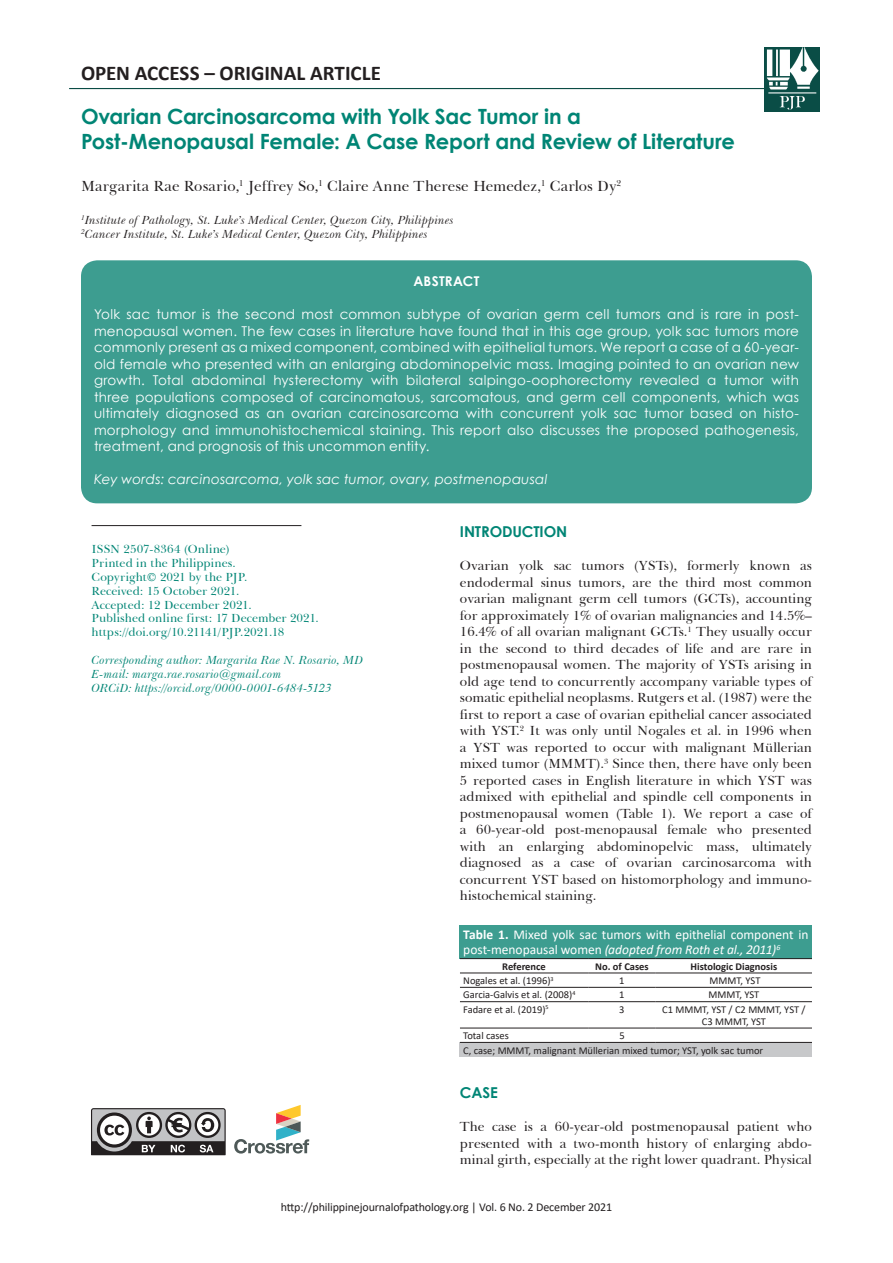
<style>
.page{position:relative;width:893px;height:1263px;background:#fff}
.page>*{position:absolute;margin:0;border:0;box-sizing:border-box;transform-origin:0 0}
.t1{font:700 21px/25.5px "Century Gothic";letter-spacing:-.005em;color:#008575}
.t2{font:700 21px "Calibri";color:#231f20}
.t3{font:15px "Baskerville BT";letter-spacing:.005em;color:#231f20}
.t4{font:700 15px "Century Gothic";letter-spacing:-.01em;color:#008575}
.t5{font:13.5px/16.5px "Baskerville BT";color:#231f20;text-align:justify}
.t6{font:13.5px/16.5px "Century Gothic";letter-spacing:.015em;color:#fff;text-align:justify}
.t7{font:13.5px/15px "Calibri";letter-spacing:-.005em;color:#fff}
.t8{font:italic 13.5px "Century Gothic";letter-spacing:.015em;color:#fff}
.t9{font:700 13.5px "Century Gothic";letter-spacing:.02em;color:#fff}
.t10{font:12px/13.8px "Baskerville BT";letter-spacing:.005em;color:#008575}
.t11{font:italic 12px/13.8px "Baskerville BT";letter-spacing:.02em;color:#231f20}
.t12{font:italic 12px/13.8px "Baskerville BT";letter-spacing:.01em;color:#008575}
.t13{font:12px "Calibri";letter-spacing:-.01em;color:#231f20}
.t14{font:10.5px/12px "Calibri";color:#231f20;text-align:center}
.t15{font:700 10.5px "Calibri";color:#231f20}
.s1{font-weight:700}
.s2{font-style:italic}
</style>
<div class="page">
<div style="left:81px;top:260px;width:731px;height:243px;background:#3d9d90;border-radius:16px"></div>
<hr style="left:92px;top:525px;width:209px;height:1px;background:#231f20">
<div style="left:460px;top:925px;width:352px;height:34px;background:#3d9d90"></div>
<div style="left:460px;top:1042px;width:352px;height:15px;background:#c7c8ca"></div>
<hr style="left:460px;top:958px;width:128px;height:1px;background:#231f20">
<hr style="left:588px;top:958px;width:68px;height:1px;background:#231f20">
<hr style="left:656px;top:958px;width:156px;height:1px;background:#231f20">
<hr style="left:460px;top:972px;width:128px;height:1px;background:#231f20">
<hr style="left:588px;top:972px;width:68px;height:1px;background:#231f20">
<hr style="left:656px;top:972px;width:156px;height:1px;background:#231f20">
<hr style="left:460px;top:987px;width:128px;height:1px;background:#231f20">
<hr style="left:588px;top:987px;width:68px;height:1px;background:#231f20">
<hr style="left:656px;top:987px;width:156px;height:1px;background:#231f20">
<hr style="left:460px;top:1001px;width:128px;height:1px;background:#231f20">
<hr style="left:588px;top:1001px;width:68px;height:1px;background:#231f20">
<hr style="left:656px;top:1001px;width:156px;height:1px;background:#231f20">
<hr style="left:460px;top:1028px;width:128px;height:1px;background:#231f20">
<hr style="left:588px;top:1028px;width:68px;height:1px;background:#231f20">
<hr style="left:656px;top:1028px;width:156px;height:1px;background:#231f20">
<hr style="left:460px;top:1042px;width:128px;height:1px;background:#231f20">
<hr style="left:588px;top:1042px;width:68px;height:1px;background:#231f20">
<hr style="left:656px;top:1042px;width:156px;height:1px;background:#231f20">
<hr style="left:69px;top:88px;width:702px;height:1px;background:#0a4c45">
<svg style="left:91px;top:1108px;width:135px;height:47px"></svg>
<svg style="left:234px;top:1105px;width:75px;height:48px"></svg>
<img style="left:765px;top:48px;width:55px;height:64px">
<h1 class="t2" style="left:81px;top:58px;width:301px">OPEN ACCESS – ORIGINAL ARTICLE</h1>
<h1 class="t1" style="left:81px;top:102px;width:655px">Ovarian Carcinosarcoma with Yolk Sac Tumor in a<br>Post-Menopausal Female: A Case Report and Review of Literature</h1>
<p class="t3" style="left:81px;top:177px;width:542px">Margarita Rae Rosario,<sup>1</sup> Jeffrey So,<sup>1</sup> Claire Anne Therese Hemedez,<sup>1</sup> Carlos Dy<sup>2</sup></p>
<p class="t11" style="left:81px;top:213px;width:374px"><sup>1</sup>Institute of Pathology, St. Luke’s Medical Center, Quezon City, Philippines<br><sup>2</sup>Cancer Institute, St. Luke’s Medical Center, Quezon City, Philippines</p>
<p class="t9" style="left:413px;top:271px;width:68px">ABSTRACT</p>
<p class="t6" style="left:94px;top:306px;width:706px">Yolk sac tumor is the second most common subtype of ovarian germ cell tumors and is rare in post&shy;menopausal women. The few cases in literature have found that in this age group, yolk sac tumors more commonly present as a mixed component, combined with epithelial tumors. We report a case of a 60-year&shy;old female who presented with an enlarging abdominopelvic mass. Imaging pointed to an ovarian new growth. Total abdominal hysterectomy with bilateral salpingo-oophorectomy revealed a tumor with three populations composed of carcinomatous, sarcomatous, and germ cell components, which was ultimately diagnosed as an ovarian carcinosarcoma with concurrent yolk sac tumor based on histo&shy;morphology and immunohistochemical staining. This report also discusses the proposed pathogenesis, treatment, and prognosis of this uncommon entity.</p>
<p class="t8" style="left:94px;top:470px;width:455px">Key words: carcinosarcoma, yolk sac tumor, ovary, postmenopausal</p>
<p class="t4" style="left:460px;top:520px;width:109px">INTRODUCTION</p>
<p class="t5" style="left:460px;top:557px;width:354px">Ovarian yolk sac tumors (YSTs), formerly known as endodermal sinus tumors, are the third most common ovarian malignant germ cell tumors (GCTs), accounting for approximately 1% of ovarian malignancies and 14.5%– 16.4% of all ovarian malignant GCTs.<sup>1</sup> They usually occur in the second to third decades of life and are rare in postmenopausal women. The majority of YSTs arising in old age tend to concurrently accompany variable types of somatic epithelial neoplasms. Rutgers et al. (1987) were the first to report a case of ovarian epithelial cancer associated with YST.<sup>2</sup> It was only until Nogales et al. in 1996 when a YST was reported to occur with malignant Müllerian mixed tumor (MMMT).<sup>3</sup> Since then, there have only been 5 reported cases in English literature in which YST was admixed with epithelial and spindle cell components in postmenopausal women (Table 1). We report a case of a 60-year-old post-menopausal female who presented with an enlarging abdominopelvic mass, ultimately diagnosed as a case of ovarian carcinosarcoma with concurrent YST based on histomorphology and immuno&shy;histochemical staining.</p>
<p class="t10" style="left:92px;top:542px;width:229px">ISSN 2507-8364 (Online)<br>Printed in the Philippines.<br>Copyright© 2021 by the PJP.<br>Received: 15 October 2021.<br>Accepted: 12 December 2021.<br>Published online first: 17 December 2021. https://doi.org/10.21141/PJP.2021.18</p>
<p class="t12" style="left:92px;top:653px;width:273px">Corresponding author: Margarita Rae N. Rosario, MD<br>E-mail: marga.rae.rosario@gmail.com<br>ORCiD: https://orcid.org/0000-0001-6484-5123</p>
<p class="t7" style="left:463px;top:927px;width:347px"><span class="s1">Table 1.</span> Mixed yolk sac tumors with epithelial component in post-menopausal women <span class="s2">(adopted from Roth et al., 2011)</span><sup>6</sup></p>
<p class="t15" style="left:502px;top:959px;width:45px">Reference</p>
<p class="t15" style="left:595px;top:959px;width:55px">No. of Cases</p>
<p class="t15" style="left:690px;top:959px;width:88px">Histologic Diagnosis</p>
<p class="t14" style="left:463px;top:974px;width:92px">Nogales et al. (1996)<sup>3</sup></p>
<p class="t14" style="left:619px;top:974px;width:7px">1</p>
<p class="t14" style="left:710px;top:974px;width:52px">MMMT, YST</p>
<p class="t14" style="left:463px;top:989px;width:114px">Garcia-Galvis et al. (2008)<sup>4</sup></p>
<p class="t14" style="left:619px;top:989px;width:7px">1</p>
<p class="t14" style="left:708px;top:989px;width:52px">MMMT, YST</p>
<p class="t14" style="left:463px;top:1003px;width:87px">Fadare et al. (2019)<sup>5</sup></p>
<p class="t14" style="left:619px;top:1003px;width:7px">3</p>
<p class="t14" style="left:662px;top:1003px;width:145px">C1 MMMT, YST / C2 MMMT, YST /<br>C3 MMMT, YST</p>
<p class="t14" style="left:463px;top:1029px;width:47px">Total cases</p>
<p class="t14" style="left:463px;top:1028px;width:302px;line-height:14.4px;text-align:left;text-indent:156px">5<br>C, case; MMMT, malignant Müllerian mixed tumor; YST, yolk sac tumor</p>
<p class="t4" style="left:460px;top:1081px;width:39px">CASE</p>
<p class="t5" style="left:460px;top:1118px;width:353px">The case is a 60-year-old postmenopausal patient who presented with a two-month history of enlarging abdo&shy;minal girth, especially at the right lower quadrant. Physical</p>
<p class="t13" style="left:281px;top:1198px;width:333px">http://philippinejournalofpathology.org | Vol. 6 No. 2 December 2021</p>
</div>
